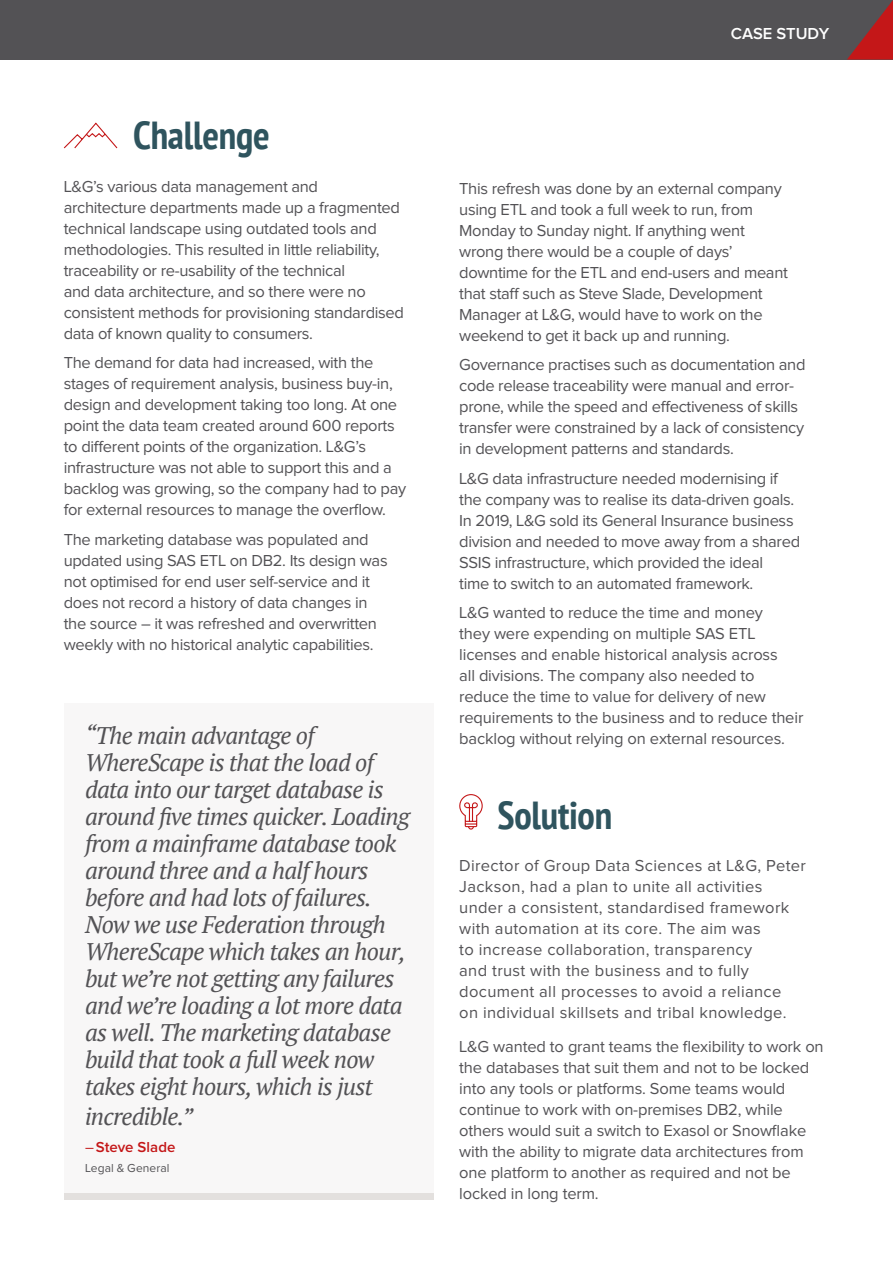
<style>
.page{position:relative;width:893px;height:1263px;background:#fff}
.page>*{position:absolute;margin:0;border:0;box-sizing:border-box;transform-origin:0 0}
.t1{font:700 condensed 39px "PT Sans";letter-spacing:-.005em;color:#2f545e}
.t2{font:italic 24px/27px "PT Serif";letter-spacing:-.03em;color:#535255}
.t3{font:16.5px/21px "Proxima Nova";letter-spacing:-.02em;color:#535255}
.t4{font:16.5px/21px "Proxima Nova";letter-spacing:.02em;color:#535255}
.t5{font:600 16.5px "Proxima Nova";letter-spacing:-.005em;color:#fff}
.t6{font:600 15px "Proxima Nova";letter-spacing:.005em;color:#c41718}
.t7{font:12px "Proxima Nova";letter-spacing:.005em;color:#535255}
.s1{font-weight:400}
</style>
<div class="page">
<div style="left:0;top:0;width:893px;height:60px;background:#535255"></div>
<svg style="left:847px;top:0;width:46px;height:60px"></svg>
<svg style="left:63px;top:122px;width:55px;height:27px"></svg>
<svg style="left:459px;top:794px;width:24px;height:36px"></svg>
<div style="left:64px;top:704px;width:370px;height:489px;background:#f8f7f7"></div>
<div style="left:64px;top:1193px;width:370px;height:6px;background:#e3e0de"></div>
<h1 class="t1" style="left:133px;top:110px;width:138px">Challenge</h1>
<p class="t3" style="left:64px;top:176px;width:342px">L&amp;G’s various data management and architecture departments made up a fragmented technical landscape using outdated tools and methodologies. This resulted in little reliability, traceability or re-usability of the technical<br>and data architecture, and so there were no consistent methods for provisioning standardised data of known quality to consumers.</p>
<p class="t3" style="left:64px;top:353px;width:344px">The demand for data had increased, with the stages of requirement analysis, business buy-in, design and development taking too long. At one point the data team created around 600 reports to different points of the organization. L&amp;G’s infrastructure was not able to support this and a backlog was growing, so the company had to pay for external resources to manage the overflow.</p>
<p class="t3" style="left:64px;top:529px;width:325px">The marketing database was populated and updated using SAS ETL on DB2. Its design was not optimised for end user self-service and it does not record a history of data changes in the source – it was refreshed and overwritten weekly with no historical analytic capabilities.</p>
<p class="t2" style="left:85px;top:721px;width:326px">“The main advantage of<br>WhereScape is that the load of data into our target database is around five times quicker. Loading from a mainframe database took around three and a half hours before and had lots of failures.<br>Now we use Federation through<br>WhereScape which takes an hour, but we’re not getting any failures and we’re loading a lot more data as well. The marketing database build that took a full week now takes eight hours, which is just</p>
<h2 class="t2" style="left:85px;top:1102px;width:110px">incredible.”</h2>
<p class="t6" style="left:85px;top:1140px;width:92px"><span class="s1">–</span>Steve Slade</p>
<p class="t7" style="left:85px;top:1162px;width:86px">Legal &amp; General</p>
<p class="t5" style="left:731px;top:26px;width:100px">CASE STUDY</p>
<p class="t3" style="left:459px;top:178px;width:330px">This refresh was done by an external company using ETL and took a full week to run, from Monday to Sunday night. If anything went wrong there would be a couple of days’ downtime for the ETL and end-users and meant that staff such as Steve Slade, Development Manager at L&amp;G, would have to work on the weekend to get it back up and running.</p>
<p class="t3" style="left:459px;top:355px;width:348px">Governance practises such as documentation and code release traceability were manual and error&shy;prone, while the speed and effectiveness of skills transfer were constrained by a lack of consistency in development patterns and standards.</p>
<p class="t3" style="left:459px;top:469px;width:342px">L&amp;G data infrastructure needed modernising if the company was to realise its data-driven goals.<br>In 2019, L&amp;G sold its General Insurance business division and needed to move away from a shared SSIS infrastructure, which provided the ideal<br>time to switch to an automated framework.</p>
<p class="t3" style="left:459px;top:603px;width:346px">L&amp;G wanted to reduce the time and money<br>they were expending on multiple SAS ETL licenses and enable historical analysis across<br>all divisions. The company also needed to reduce the time to value for delivery of new requirements to the business and to reduce their backlog without relying on external resources.</p>
<h1 class="t1" style="left:497px;top:789px;width:116px">Solution</h1>
<p class="t4" style="left:459px;top:855px;width:348px">Director of Group Data Sciences at L&amp;G, Peter Jackson, had a plan to unite all activities under a consistent, standardised framework with automation at its core. The aim was<br>to increase collaboration, transparency<br>and trust with the business and to fully document all processes to avoid a reliance<br>on individual skillsets and tribal knowledge.</p>
<p class="t3" style="left:459px;top:1036px;width:366px">L&amp;G wanted to grant teams the flexibility to work on the databases that suit them and not to be locked into any tools or platforms. Some teams would continue to work with on-premises DB2, while others would suit a switch to Exasol or Snowflake with the ability to migrate data architectures from one platform to another as required and not be locked in long term.</p>
</div>
